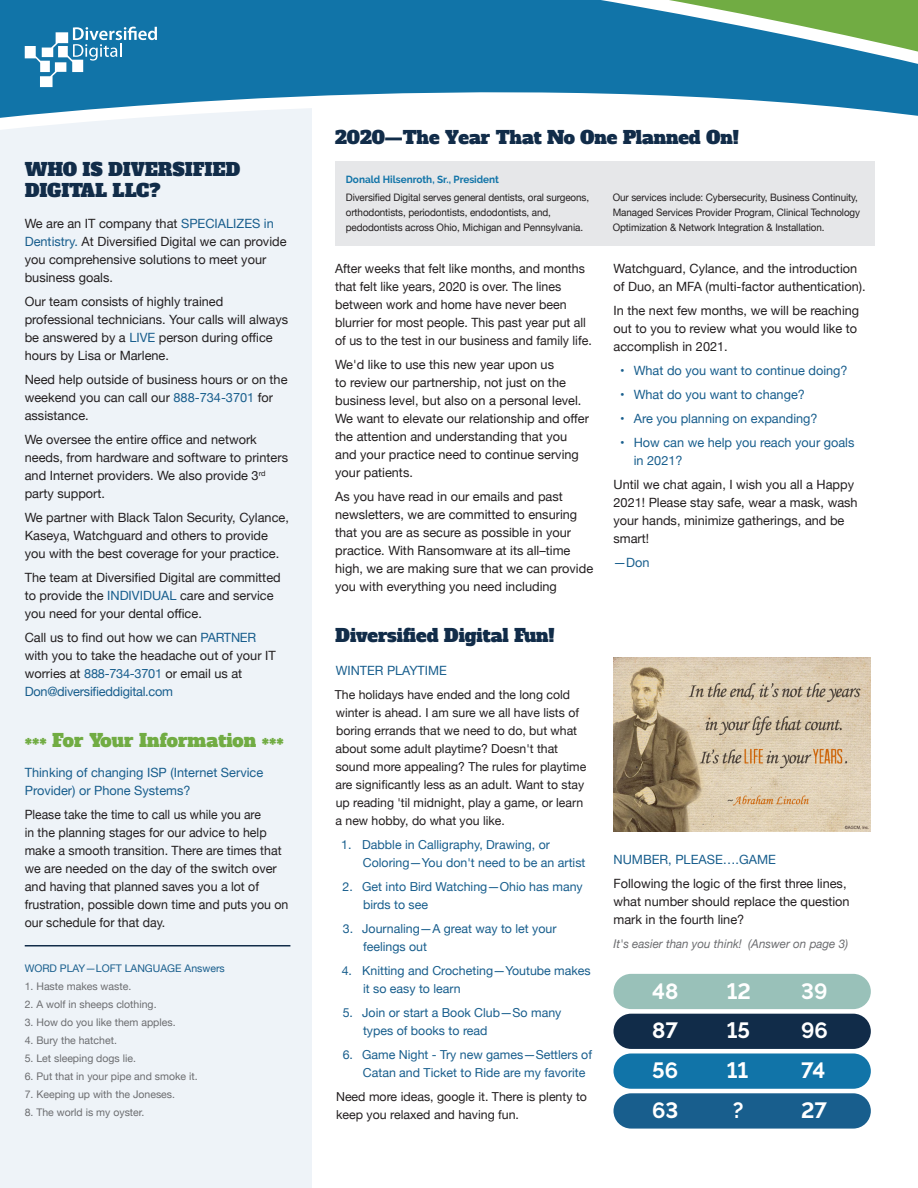
<style>
.page{position:relative;width:918px;height:1188px;background:#fff}
.page>*{position:absolute;margin:0;border:0;box-sizing:border-box;transform-origin:0 0}
.t1{font:700 22.05px "Raleway";color:#fff}
.t2{font:18px/21.6px "Alfa Slab One";color:#112c49}
.t3{font:18px "Alfa Slab One";letter-spacing:.01em;color:#71ac43}
.Body_Copy_Updated{font:12.75px/18px "Helvetica Neue";color:#231f20}
.Body_Copy{font:12.75px/18px "Helvetica Neue";color:#231f20}
.Body_Copy-2{font:12.75px/18px "Helvetica Neue";color:#231f20;scale:.95 1}
.Body_Copy_Updated-2{font:12.75px/18px "Helvetica Neue";color:#185e8d}
.Body_Copy-3{font:12.75px/18px "Helvetica Neue";color:#185e8d}
.Body_Copy_Updated-3{font:12.3px/18px "Helvetica Neue";color:#231f20}
.Body_Copy_Updated-4{font:12.3px/18px "Helvetica Neue";color:#185e8d}
.Body_Copy_for_smalle{font:italic 12px "Helvetica Neue";color:#6c6d70}
.Body_Copy_Updated-5{font:10.5px "Helvetica Neue";color:#6c6d70}
.Body_Copy_Updated-6{font:10.5px "Helvetica Neue";color:#185e8d}
.Body_Copy_Updated-7{font:10.35px/15px "Helvetica Neue";letter-spacing:-.01em;color:#231f20;scale:.96 1}
.Body_Copy_Updated-8{font:700 10.35px "Raleway";color:#1174a8}
.s1{color:#185e8d}
</style>
<div class="page">
<div style="left:0;top:0;width:312px;height:1188px;background:#eef3f8"></div>
<div style="left:614px;top:1093px;width:257px;height:36px;background:#185e8d;border-radius:18px"></div>
<div style="left:614px;top:1053px;width:257px;height:36px;background:#1174a8;border-radius:18px"></div>
<div style="left:614px;top:1014px;width:257px;height:35px;background:#112c49;border-radius:18px"></div>
<div style="left:614px;top:974px;width:257px;height:35px;background:#99c1b9;border-radius:18px"></div>
<img style="left:614px;top:657px;width:257px;height:174px">
<hr style="left:25px;top:945px;width:265px;height:1px;background:#112c49">
<div style="left:335px;top:161px;width:540px;height:85px;background:#e6e7e9"></div>
<svg style="left:3px;top:0;width:915px;height:129px"></svg>
<svg style="left:25px;top:27px;width:132px;height:60px"></svg>
<p class="t2" style="left:25px;top:159px;width:217px">WHO IS DIVERSIFIED<br>DIGITAL LLC?</p>
<p class="Body_Copy" style="left:25px;top:215px;width:263px">We are an IT company that <span class="s1">SPECIALIZES in Dentistry.</span> At Diversified Digital we can provide you comprehensive solutions to meet your business goals.</p>
<p class="Body_Copy" style="left:25px;top:293px;width:265px">Our team consists of highly trained professional technicians. Your calls will always be answered by a <span class="s1">LIVE</span> person during office hours by Lisa or Marlene.</p>
<p class="Body_Copy" style="left:25px;top:371px;width:264px">Need help outside of business hours or on the weekend you can call our <span class="s1">888-734-3701</span> for assistance.</p>
<p class="Body_Copy" style="left:25px;top:431px;width:265px">We oversee the entire office and network needs, from hardware and software to printers and Internet providers. We also provide 3<sup>rd </sup>party support.</p>
<p class="Body_Copy" style="left:25px;top:509px;width:266px">We partner with Black Talon Security, Cylance,<br>Kaseya, Watchguard and others to provide you with the best coverage for your practice.</p>
<p class="Body_Copy" style="left:25px;top:569px;width:258px">The team at Diversified Digital are committed to provide the <span class="s1">INDIVIDUAL</span> care and service you need for your dental office.</p>
<p class="Body_Copy" style="left:25px;top:629px;width:253px">Call us to find out how we can <span class="s1">PARTNER </span>with you to take the headache out of your IT worries at <span class="s1">888-734-3701</span> or email us at <span class="s1">Don@diversifieddigital.com</span></p>
<p class="t3" style="left:25px;top:728px;width:261px">*** For Your Information ***</p>
<p class="Body_Copy-3" style="left:25px;top:764px;width:240px">Thinking of changing ISP (Internet Service<br>Provider) or Phone Systems?</p>
<p class="Body_Copy-2" style="left:25px;top:806px;width:279px">Please take the time to call us while you are<br>in the planning stages for our advice to help make a smooth transition. There are times that we are needed on the day of the switch over and having that planned saves you a lot of frustration, possible down time and puts you on our schedule for that day.</p>
<p class="Body_Copy_Updated-6" style="left:25px;top:961px;width:202px">WORD PLAY—LOFT LANGUAGE Answers</p>
<p class="Body_Copy_Updated-5" style="left:25px;top:979px;width:108px">1. Haste makes waste.</p>
<p class="Body_Copy_Updated-5" style="left:25px;top:997px;width:133px">2. A wolf in sheeps clothing.</p>
<p class="Body_Copy_Updated-5" style="left:25px;top:1015px;width:152px">3. How do you like them apples.</p>
<p class="Body_Copy_Updated-5" style="left:25px;top:1033px;width:94px">4. Bury the hatchet.</p>
<p class="Body_Copy_Updated-5" style="left:25px;top:1051px;width:113px">5. Let sleeping dogs lie.</p>
<p class="Body_Copy_Updated-5" style="left:25px;top:1069px;width:174px">6. Put that in your pipe and smoke it.</p>
<p class="Body_Copy_Updated-5" style="left:25px;top:1087px;width:152px">7. Keeping up with the Joneses.</p>
<p class="Body_Copy_Updated-5" style="left:25px;top:1105px;width:121px">8. The world is my oyster.</p>
<p class="t2" style="left:335px;top:127px;width:405px">2020—The Year That No One Planned On!</p>
<p class="Body_Copy_Updated-8" style="left:346px;top:173px;width:155px">Donald Hilsenroth, Sr., President</p>
<p class="Body_Copy_Updated-7" style="left:346px;top:190px;width:255px">Diversified Digital serves general dentists, oral surgeons, orthodontists, periodontists, endodontists, and, pedodontists across Ohio, Michigan and Pennsylvania.</p>
<p class="Body_Copy_Updated-7" style="left:613px;top:190px;width:259px">Our services include: Cybersecurity, Business Continuity,<br>Managed Services Provider Program, Clinical Technology<br>Optimization &amp; Network Integration &amp; Installation.</p>
<p class="Body_Copy_Updated" style="left:335px;top:260px;width:258px">After weeks that felt like months, and months that felt like years, 2020 is over. The lines between work and home have never been blurrier for most people. This past year put all of us to the test in our business and family life.</p>
<p class="Body_Copy_Updated" style="left:335px;top:356px;width:255px">We'd like to use this new year upon us<br>to review our partnership, not just on the business level, but also on a personal level.<br>We want to elevate our relationship and offer the attention and understanding that you and your practice need to continue serving your patients.</p>
<p class="Body_Copy_Updated" style="left:335px;top:488px;width:260px">As you have read in our emails and past newsletters, we are committed to ensuring that you are as secure as possible in your practice. With Ransomware at its all–time high, we are making sure that we can provide you with everything you need including</p>
<p class="t2" style="left:335px;top:625px;width:221px">Diversified Digital Fun!</p>
<p class="Body_Copy_Updated-2" style="left:336px;top:662px;width:113px">WINTER PLAYTIME</p>
<p class="Body_Copy_Updated-3" style="left:335px;top:686px;width:253px">The holidays have ended and the long cold winter is ahead. I am sure we all have lists of boring errands that we need to do, but what about some adult playtime? Doesn't that sound more appealing? The rules for playtime are significantly less as an adult. Want to stay up reading 'til midnight, play a game, or learn a new hobby, do what you like.</p>
<p class="Body_Copy_Updated-4" style="left:363px;top:836px;width:224px;text-indent:-22px">1. Dabble in Calligraphy, Drawing, or<br>Coloring—You don't need to be an artist</p>
<p class="Body_Copy_Updated-4" style="left:363px;top:878px;width:221px;text-indent:-21px">2. Get into Bird Watching—Ohio has many birds to see</p>
<p class="Body_Copy_Updated-4" style="left:363px;top:920px;width:195px;text-indent:-20px">3. Journaling—A great way to let your feelings out</p>
<p class="Body_Copy_Updated-4" style="left:363px;top:962px;width:229px;text-indent:-21px">4. Knitting and Crocheting—Youtube makes it so easy to learn</p>
<p class="Body_Copy_Updated-4" style="left:363px;top:1004px;width:200px;text-indent:-20px">5. Join or start a Book Club—So many types of books to read</p>
<p class="Body_Copy_Updated-4" style="left:363px;top:1046px;width:231px;text-indent:-20px">6. Game Night - Try new games—Settlers of<br>Catan and Ticket to Ride are my favorite</p>
<p class="Body_Copy_Updated-3" style="left:336px;top:1088px;width:252px">Need more ideas, google it. There is plenty to keep you relaxed and having fun.</p>
<p class="Body_Copy_Updated" style="left:614px;top:260px;width:254px">Watchguard, Cylance, and the introduction of Duo, an MFA (multi-factor authentication).</p>
<p class="Body_Copy_Updated" style="left:614px;top:302px;width:247px">In the next few months, we will be reaching out to you to review what you would like to accomplish in 2021.</p>
<p class="Body_Copy_Updated-2" style="left:620px;top:362px;width:229px">• What do you want to continue doing?</p>
<p class="Body_Copy_Updated-2" style="left:620px;top:386px;width:186px">• What do you want to change?</p>
<p class="Body_Copy_Updated-2" style="left:620px;top:410px;width:199px">• Are you planning on expanding?</p>
<p class="Body_Copy_Updated-2" style="left:634px;top:434px;width:222px;text-indent:-14px">• How can we help you reach your goals in 2021?</p>
<p class="Body_Copy_Updated" style="left:614px;top:476px;width:246px">Until we chat again, I wish you all a Happy<br>2021! Please stay safe, wear a mask, wash your hands, minimize gatherings, and be smart!</p>
<p class="Body_Copy_Updated-2" style="left:614px;top:554px;width:38px">—Don</p>
<p class="Body_Copy_Updated-2" style="left:614px;top:851px;width:164px">NUMBER, PLEASE….GAME</p>
<p class="Body_Copy_Updated" style="left:614px;top:875px;width:238px">Following the logic of the first three lines, what number should replace the question mark in the fourth line?</p>
<p class="Body_Copy_for_smalle" style="left:614px;top:935px;width:236px">It's easier than you think! (Answer on page 3)</p>
<p class="t1" style="left:652px;top:978px;width:28px">48</p>
<p class="t1" style="left:652px;top:1018px;width:27px">87</p>
<p class="t1" style="left:652px;top:1058px;width:27px">56</p>
<p class="t1" style="left:652px;top:1098px;width:28px">63</p>
<p class="t1" style="left:727px;top:978px;width:26px">12</p>
<p class="t1" style="left:727px;top:1018px;width:25px">15</p>
<p class="t1" style="left:727px;top:1058px;width:23px">11</p>
<p class="t1" style="left:733px;top:1098px;width:12px">?</p>
<p class="t1" style="left:801px;top:978px;width:28px">39</p>
<p class="t1" style="left:801px;top:1018px;width:28px">96</p>
<p class="t1" style="left:801px;top:1058px;width:26px">74</p>
<p class="t1" style="left:801px;top:1098px;width:27px">27</p>
</div>
